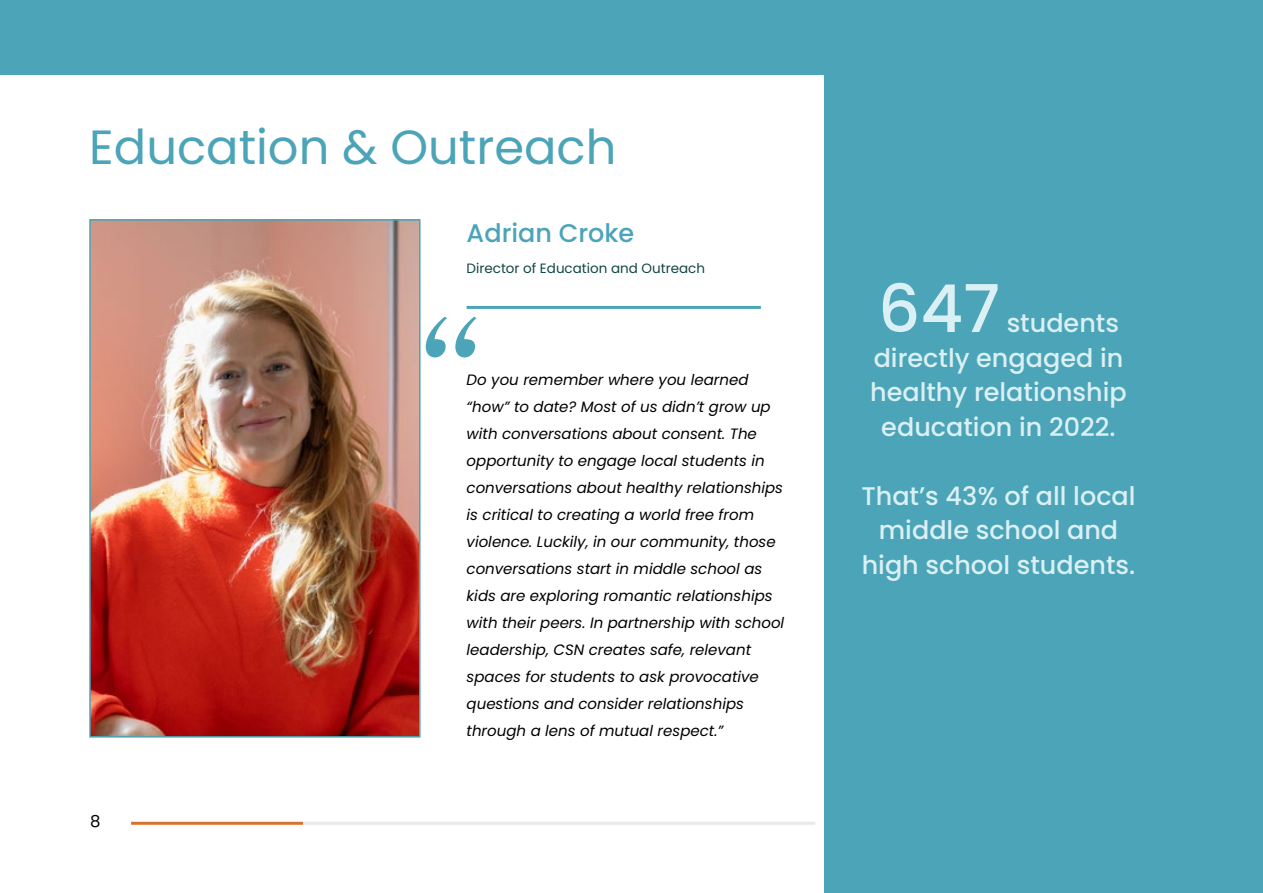
<style>
.page{position:relative;width:1263px;height:893px;background:#fff}
.page>*{position:absolute;margin:0;border:0;box-sizing:border-box;transform-origin:0 0}
.t1{font:italic 195px "Americana BT";color:#4ba4b7}
.t2{font:500 66px "Poppins";color:#daf0f4}
.t3{font:48px "Poppins";color:#4ba4b7}
.t4{font:500 25.5px/34.5px "Poppins";color:#daf0f4;text-align:center}
.t5{font:500 25.5px "Poppins";color:#4ba4b7}
.t6{font:16.5px "Poppins";color:#000}
.t7{font:italic 15px/27px "Poppins";color:#000101}
.t8{font:13.5px "Poppins";color:#124743}
</style>
<div class="page">
<div style="left:824px;top:0;width:439px;height:893px;background:#4ba4b7"></div>
<img style="left:92px;top:222px;width:325px;height:513px">
<div style="left:89px;top:219px;width:331px;height:519px;border:2px solid #4ba4b7"></div>
<div style="left:0;top:0;width:1263px;height:75px;background:#4ba4b7"></div>
<hr style="left:467px;top:306px;width:294px;height:3px;background:#4ba4b7">
<hr style="left:131px;top:822px;width:172px;height:3px;background:#d8722a">
<hr style="left:303px;top:822px;width:512px;height:3px;background:#e9e9ea">
<h3 class="t3" style="left:89px;top:120px;width:529px">Education &amp; Outreach</h3>
<h3 class="t5" style="left:467px;top:219px;width:169px">Adrian Croke</h3>
<p class="t8" style="left:467px;top:261px;width:240px">Director of Education and Outreach</p>
<h1 class="t1" style="left:404px;top:268px;width:85px">“</h1>
<p class="t6" style="left:90px;top:812px;width:12px">8</p>
<p class="t7" style="left:467px;top:366px;width:319px">Do you remember where you learned “how” to date? Most of us didn’t grow up with conversations about consent. The opportunity to engage local students in conversations about healthy relationships is critical to creating a world free from violence. Luckily, in our community, those conversations start in middle school as kids are exploring romantic relationships with their peers. In partnership with school leadership, CSN creates safe, relevant spaces for students to ask provocative questions and consider relationships through a lens of mutual respect.”</p>
<h2 class="t2" style="left:878px;top:271px;width:124px">647</h2>
<h3 class="t4" style="left:1007px;top:306px;width:114px">students</h3>
<h3 class="t4" style="left:874px;top:340px;width:251px">directly engaged in</h3>
<h3 class="t4" style="left:870px;top:375px;width:258px">healthy relationship</h3>
<h3 class="t4" style="left:881px;top:409px;width:236px">education in 2022.</h3>
<h3 class="t4" style="left:861px;top:478px;width:276px">That’s 43 % of all local middle school and high school students.</h3>
</div>
